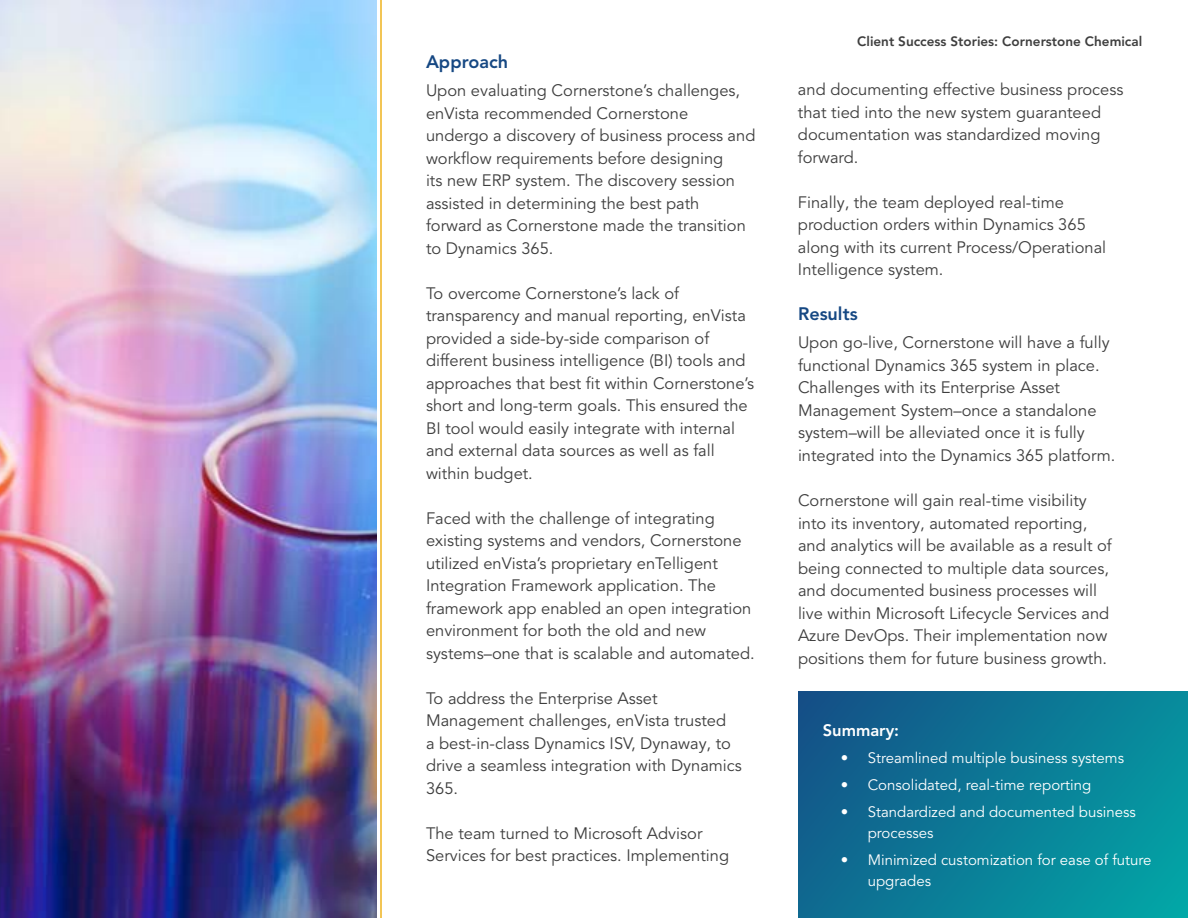
<style>
.page{position:relative;width:1188px;height:918px;background:#fff}
.page>*{position:absolute;margin:0;border:0;box-sizing:border-box;transform-origin:0 0}
.t1{font:800 18px "Avenir LT Pro";color:#164883}
.t2{font:16.5px/22.5px "Avenir LT Pro";color:#3e3e3e}
.t3{font:800 16.5px "Avenir LT Pro";color:#fff}
.t4{font:15px/21px "Avenir LT Pro";color:#fff}
.t5{font:800 13.5px "Avenir LT Pro";color:#3e3e3e}
</style>
<div class="page">
<svg style="left:798px;top:692px;width:390px;height:226px;background:#0b7a96"></svg>
<img style="left:0;top:0;width:376px;height:918px">
<hr style="left:380px;top:0;width:2px;height:918px;background:#eeb31e">
<p class="t1" style="left:426px;top:51px;width:84px">Approach</p>
<p class="t2" style="left:426px;top:79px;width:331px">Upon evaluating Cornerstone’s challenges, enVista recommended Cornerstone<br>undergo a discovery of business process and workflow requirements before designing<br>its new ERP system. The discovery session assisted in determining the best path forward as Cornerstone made the transition to Dynamics 365.</p>
<p class="t2" style="left:426px;top:282px;width:330px">To overcome Cornerstone’s lack of transparency and manual reporting, enVista provided a side-by-side comparison of different business intelligence (BI) tools and approaches that best fit within Cornerstone’s short and long-term goals. This ensured the BI tool would easily integrate with internal and external data sources as well as fall within budget.</p>
<p class="t2" style="left:426px;top:507px;width:330px">Faced with the challenge of integrating existing systems and vendors, Cornerstone utilized enVista’s proprietary enTelligent Integration Framework application. The framework app enabled an open integration environment for both the old and new systems–one that is scalable and automated.</p>
<p class="t2" style="left:426px;top:687px;width:317px">To address the Enterprise Asset<br>Management challenges, enVista trusted<br>a best-in-class Dynamics ISV, Dynaway, to drive a seamless integration with Dynamics<br>365.</p>
<p class="t2" style="left:426px;top:822px;width:305px">The team turned to Microsoft Advisor<br>Services for best practices. Implementing</p>
<p class="t5" style="left:857px;top:34px;width:286px">Client Success Stories: Cornerstone Chemical</p>
<p class="t2" style="left:798px;top:78px;width:327px">and documenting effective business process that tied into the new system guaranteed documentation was standardized moving forward.</p>
<p class="t2" style="left:798px;top:191px;width:310px">Finally, the team deployed real-time production orders within Dynamics 365 along with its current Process/Operational Intelligence system.</p>
<p class="t1" style="left:798px;top:303px;width:61px">Results</p>
<p class="t2" style="left:798px;top:332px;width:319px">Upon go-live, Cornerstone will have a fully functional Dynamics 365 system in place.<br>Challenges with its Enterprise Asset Management System–once a standalone system–will be alleviated once it is fully integrated into the Dynamics 365 platform.</p>
<p class="t2" style="left:798px;top:489px;width:315px">Cornerstone will gain real-time visibility into its inventory, automated reporting, and analytics will be available as a result of being connected to multiple data sources, and documented business processes will live within Microsoft Lifecycle Services and Azure DevOps. Their implementation now positions them for future business growth.</p>
<p class="t3" style="left:823px;top:720px;width:78px">Summary:</p>
<p class="t4" style="left:841px;top:748px;width:285px">• Streamlined multiple business systems</p>
<p class="t4" style="left:841px;top:775px;width:252px">• Consolidated, real-time reporting</p>
<p class="t4" style="left:868px;top:802px;width:270px;text-indent:-27px">• Standardized and documented business processes</p>
<p class="t4" style="left:868px;top:850px;width:285px;text-indent:-27px">• Minimized customization for ease of future upgrades</p>
</div>
